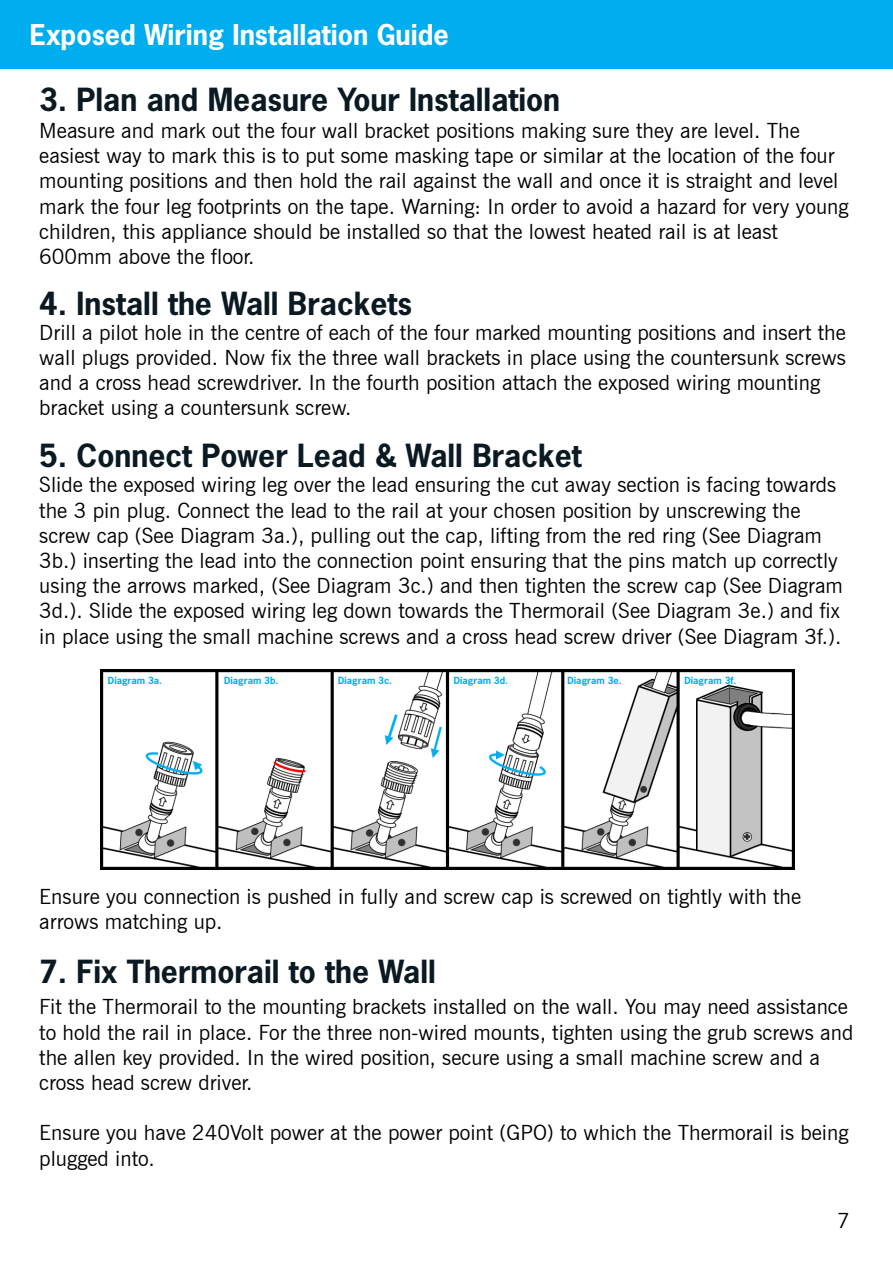
<style>
.page{position:relative;width:893px;height:1263px;background:#fff}
.page>*{position:absolute;margin:0;border:0;box-sizing:border-box;transform-origin:0 0}
.t1{font:700 30px "News Gothic Std";color:#0b1a22}
.t2{font:700 27px "News Gothic Std";color:#fff}
.t3{font:21px/25.2px "News Gothic BT";color:#000}
.t4{font:700 9.3px "News Gothic Std";color:#00aeef}
</style>
<div class="page">
<div style="left:0;top:0;width:893px;height:69px;background:#00aeef"></div>
<img style="left:101px;top:670px;width:694px;height:199px">
<p class="t2" style="left:30px;top:23px;width:421px">Exposed Wiring Installation Guide</p>
<h1 class="t1" style="left:39px;top:88px;width:522px">3. Plan and Measure Your Installation</h1>
<p class="t3" style="left:39px;top:120px;width:811px">Measure and mark out the four wall bracket positions making sure they are level. The easiest way to mark this is to put some masking tape or similar at the location of the four mounting positions and then hold the rail against the wall and once it is straight and level mark the four leg footprints on the tape. Warning: In order to avoid a hazard for very young children, this appliance should be installed so that the lowest heated rail is at least 600mm above the floor.</p>
<h1 class="t1" style="left:39px;top:291px;width:374px">4. Install the Wall Brackets</h1>
<p class="t3" style="left:39px;top:321px;width:808px">Drill a pilot hole in the centre of each of the four marked mounting positions and insert the wall plugs provided. Now fix the three wall brackets in place using the countersunk screws and a cross head screwdriver. In the fourth position attach the exposed wiring mounting bracket using a countersunk screw.</p>
<h1 class="t1" style="left:39px;top:444px;width:544px">5. Connect Power Lead &amp; Wall Bracket</h1>
<p class="t3" style="left:39px;top:474px;width:805px">Slide the exposed wiring leg over the lead ensuring the cut away section is facing towards the 3 pin plug. Connect the lead to the rail at your chosen position by unscrewing the screw cap (See Diagram 3a.), pulling out the cap, lifting from the red ring (See Diagram 3b.) inserting the lead into the connection point ensuring that the pins match up correctly using the arrows marked, (See Diagram 3c.) and then tighten the screw cap (See Diagram 3d.). Slide the exposed wiring leg down towards the Thermorail (See Diagram 3e.) and fix in place using the small machine screws and a cross head screw driver (See Diagram 3f.).</p>
<p class="t4" style="left:108px;top:677px;width:56px">Diagram 3a.</p>
<p class="t4" style="left:224px;top:677px;width:56px">Diagram 3b.</p>
<p class="t4" style="left:338px;top:677px;width:56px">Diagram 3c.</p>
<p class="t4" style="left:454px;top:677px;width:56px">Diagram 3d.</p>
<p class="t4" style="left:568px;top:677px;width:56px">Diagram 3e.</p>
<p class="t4" style="left:685px;top:677px;width:53px">Diagram 3f.</p>
<p class="t3" style="left:39px;top:886px;width:763px">Ensure you connection is pushed in fully and screw cap is screwed on tightly with the arrows matching up.</p>
<h1 class="t1" style="left:39px;top:960px;width:398px">7. Fix Thermorail to the Wall</h1>
<p class="t3" style="left:39px;top:996px;width:815px">Fit the Thermorail to the mounting brackets installed on the wall. You may need assistance to hold the rail in place. For the three non-wired mounts, tighten using the grub screws and the allen key provided. In the wired position, secure using a small machine screw and a cross head screw driver.</p>
<p class="t3" style="left:39px;top:1122px;width:811px">Ensure you have 240Volt power at the power point (GPO) to which the Thermorail is being plugged into.</p>
<p class="t3" style="left:837px;top:1210px;width:14px">7</p>
</div>
